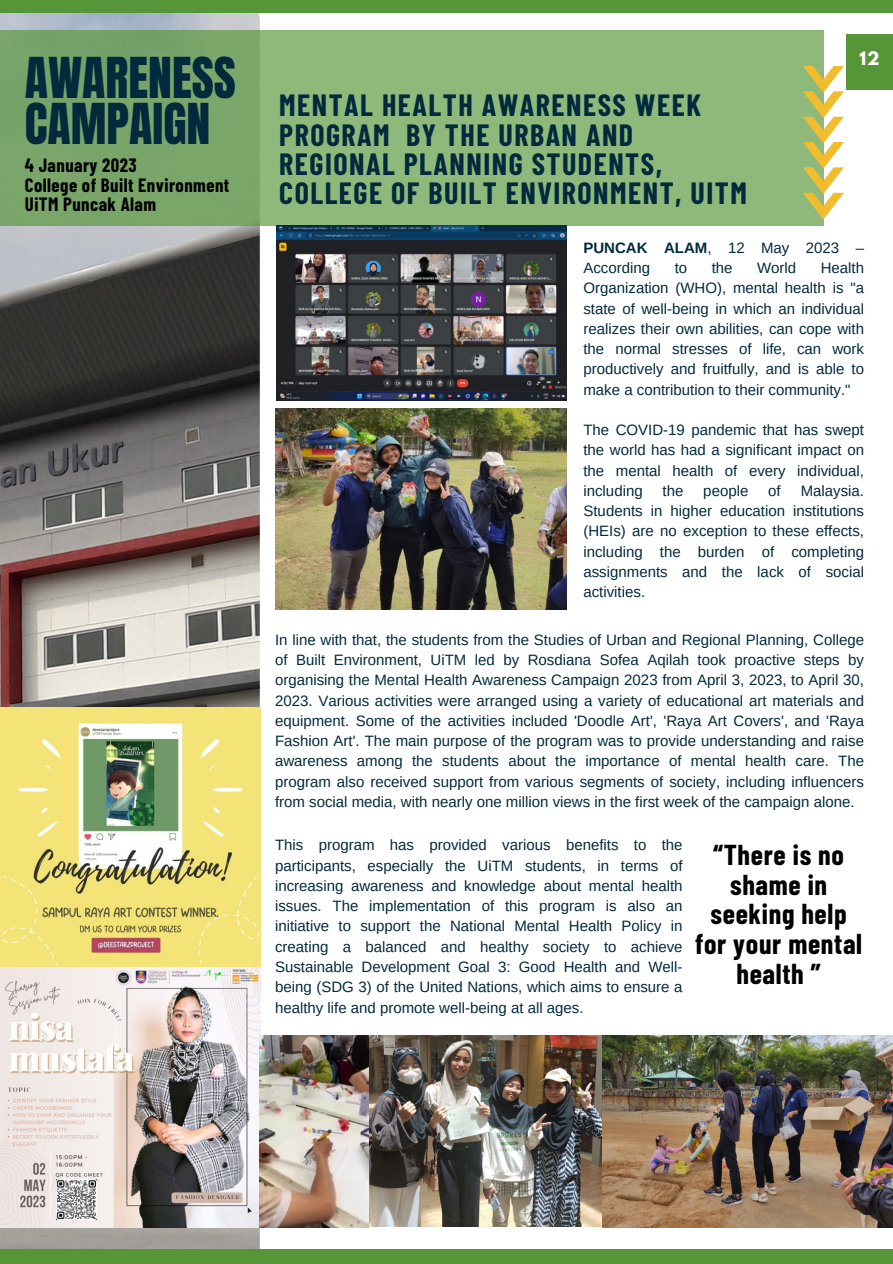
<style>
.page{position:relative;width:893px;height:1264px;background:#fff}
.page>*{position:absolute;margin:0;border:0;box-sizing:border-box;transform-origin:0 0}
.t1{font:47.85px "Anton";color:#022a3d}
.t2{font:700 30px/29.2px "Barlow Condensed";letter-spacing:.05em;color:#022a3d}
.t3{font:700 28.05px/29.8px "Barlow Condensed";letter-spacing:.025em;color:#000;text-align:center}
.t4{font:700 18.75px "Barlow Condensed";letter-spacing:.025em;color:#000}
.t5{font:700 16.5px "League Spartan";color:#fff}
.t6{font:15px/20.2px "Arimo";color:#022a3d;text-align:justify}
.s1{font-weight:700}
</style>
<div class="page">
<img style="left:0;top:12px;width:260px;height:1237px">
<div style="left:0;top:0;width:892px;height:12px;background:#569639"></div>
<div style="left:0;top:1249px;width:892px;height:14px;background:#569639"></div>
<div style="left:846px;top:34px;width:46px;height:55px;background:#569639"></div>
<img style="left:0;top:707px;width:260px;height:520px">
<img style="left:368px;top:1035px;width:234px;height:191px">
<img style="left:602px;top:1035px;width:290px;height:192px">
<img style="left:260px;top:1035px;width:108px;height:192px">
<div style="left:0;top:31px;width:823px;height:195px;background:linear-gradient(to right,#79a56a,#95c081)"></div>
<img style="left:277px;top:226px;width:289px;height:174px">
<img style="left:275px;top:408px;width:291px;height:201px">
<svg style="left:802px;top:66px;width:41px;height:153px"></svg>
<p class="t1" style="left:25px;top:43px;width:212px">AWARENESS</p>
<p class="t1" style="left:25px;top:90px;width:187px">CAMPAIGN</p>
<p class="t4" style="left:25px;top:154px;width:113px">4 January 2023</p>
<p class="t4" style="left:25px;top:173px;width:206px">College of Built Environment</p>
<p class="t4" style="left:25px;top:192px;width:133px">UiTM Puncak Alam</p>
<p class="t2" style="left:279px;top:90px;width:469px">MENTAL HEALTH AWARENESS WEEK<br>PROGRAM BY THE URBAN AND<br>REGIONAL PLANNING STUDENTS,<br>COLLEGE OF BUILT ENVIRONMENT, UITM</p>
<p class="t5" style="left:859px;top:51px;width:22px">12</p>
<p class="t6" style="left:583px;top:237px;width:282px"><span class="s1">PUNCAK ALAM</span>, 12 May 2023 –<br>According</p>
<p class="t6" style="left:583px;top:258px;width:282px;text-indent:237px">Health Organization (WHO), mental health is "a state of well-being in which an individual realizes their own abilities, can cope with the normal stresses of life, can work productively and fruitfully, and is able to make a contribution to their community."</p>
<p class="t6" style="left:583px;top:420px;width:282px">The COVID-19 pandemic that has swept the world has had a significant impact on the mental health of every individual, including</p>
<p class="t6" style="left:674px;top:258px;width:14px">to</p>
<p class="t6" style="left:711px;top:258px;width:22px">the</p>
<p class="t6" style="left:757px;top:258px;width:41px">World</p>
<p class="t6" style="left:583px;top:480px;width:282px;text-indent:217px">Malaysia.<br>Students in higher education institutions (HEIs) are no exception to these effects, including the burden of completing assignments and the lack of social activities.</p>
<p class="t6" style="left:662px;top:480px;width:22px">the</p>
<p class="t6" style="left:703px;top:480px;width:47px">people</p>
<p class="t6" style="left:768px;top:480px;width:14px">of</p>
<p class="t6" style="left:275px;top:629px;width:590px">In line with that, the students from the Studies of Urban and Regional Planning, College of Built Environment, UiTM led by Rosdiana Sofea Aqilah took proactive steps by organising the Mental Health Awareness Campaign 2023 from April 3, 2023, to April 30, 2023. Various activities were arranged using a variety of educational art materials and equipment. Some of the activities included 'Doodle Art', 'Raya Art Covers', and 'Raya Fashion Art'. The main purpose of the program was to provide understanding and raise awareness among the students about the importance of mental health care. The program also received support from various segments of society, including influencers from social media, with nearly one million views in the first week of the campaign alone.</p>
<p class="t3" style="left:695px;top:838px;width:169px">“There is no shame in seeking help for your mental</p>
<p class="t3" style="left:736px;top:957px;width:86px">health ”</p>
<p class="t6" style="left:275px;top:835px;width:409px">This program has provided various benefits to the participants, especially the UiTM students, in terms of increasing awareness and knowledge about mental health issues. The implementation of this program is also an initiative to support the National Mental Health Policy in creating a balanced and healthy society to achieve Sustainable Development Goal 3: Good Health and Well&shy;being (SDG 3) of the United Nations, which aims to ensure a healthy life and promote well-being at all ages.</p>
</div>
